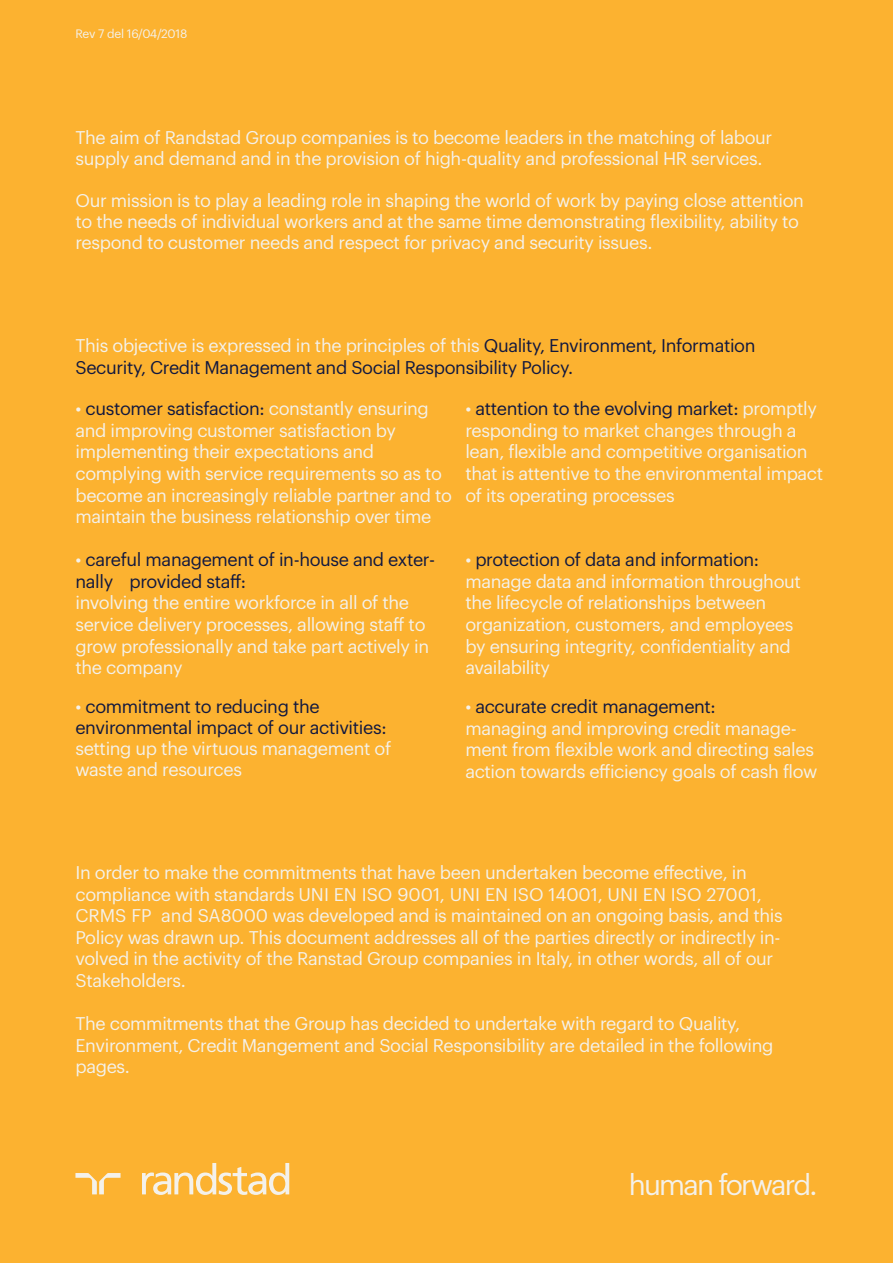
<style>
.page{position:relative;width:893px;height:1263px;background:#fcb230}
.page>*{position:absolute;margin:0;border:0;box-sizing:border-box;transform-origin:0 0}
.t1{font:28.5px "Graphik LCG";letter-spacing:-.06em;color:#f4f1ea}
.t2{font:18px/21.6px "Graphik LCG";letter-spacing:-.02em;color:#f4f1ea}
.t3{font:18px/21.6px "Graphik LCG";letter-spacing:-.02em;color:#11183f}
.t4{font:12px "Graphik LCG";letter-spacing:-.02em;color:#f4f1ea}
.s1{color:#f4f1ea}
.s2{color:#11183f}
</style>
<div class="page">
<svg style="left:75px;top:1163px;width:214px;height:32px"></svg>
<p class="t4" style="left:75px;top:24px;width:113px">Rev 7 del 16/04/2018</p>
<p class="t2" style="left:75px;top:126px;width:698px;line-height:21px">The aim of Randstad Group companies is to become leaders in the matching of labour supply and demand and in the provision of high-quality and professional HR services.</p>
<p class="t2" style="left:75px;top:189px;width:730px;line-height:21px">Our mission is to play a leading role in shaping the world of work by paying close attention to the needs of individual workers and at the same time demonstrating flexibility, ability to respond to customer needs and respect for privacy and security issues.</p>
<p class="t3" style="left:75px;top:333px;width:682px"><span class="s1">This objective is expressed in the principles of this</span> Quality, Environment, Information<br>Security, Credit Management and Social Responsibility Policy.</p>
<p class="t2" style="left:75px;top:396px;width:378px">• <span class="s2">customer satisfaction:</span> constantly ensuring and improving customer satisfaction by implementing their expectations and complying with service requirements so as to become an increasingly reliable partner and to maintain the business relationship over time</p>
<p class="t3" style="left:75px;top:547px;width:361px"><span class="s1">•</span> careful management of in-house and exter&shy;nally provided staff:</p>
<p class="t2" style="left:75px;top:590px;width:355px">involving the entire workforce in all of the service delivery processes, allowing staff to grow professionally and take part actively in the company</p>
<p class="t3" style="left:75px;top:695px;width:313px;line-height:21px"><span class="s1">•</span> commitment to reducing the environmental impact of our activities:</p>
<p class="t2" style="left:75px;top:737px;width:317px;line-height:21px">setting up the virtuous management of waste and resources</p>
<p class="t2" style="left:465px;top:396px;width:359px">• <span class="s2">attention to the evolving market:</span> promptly responding to market changes through a lean, flexible and competitive organisation that is attentive to the environmental impact of its operating processes</p>
<p class="t2" style="left:465px;top:547px;width:337px">• <span class="s2">protection of data and information: </span>manage data and information throughout the lifecycle of relationships between organization, customers, and employees by ensuring integrity, confidentiality and availability</p>
<p class="t2" style="left:465px;top:694px;width:354px">• <span class="s2">accurate credit management:<br></span>managing and improving credit manage&shy;ment from flexible work and directing sales action towards efficiency goals of cash flow</p>
<p class="t2" style="left:75px;top:860px;width:709px">In order to make the commitments that have been undertaken become effective, in compliance with standards UNI EN ISO 9001, UNI EN ISO 14001, UNI EN ISO 27001, CRMS FP and SA8000 was developed and is maintained on an ongoing basis, and this Policy was drawn up. This document addresses all of the parties directly or indirectly in&shy;volved in the activity of the Ranstad Group companies in Italy, in other words, all of our Stakeholders.</p>
<p class="t2" style="left:75px;top:1011px;width:700px">The commitments that the Group has decided to undertake with regard to Quality,<br>Environment, Credit Mangement and Social Responsibility are detailed in the following pages.</p>
<h1 class="t1" style="left:629px;top:1163px;width:190px">human forward.</h1>
</div>
